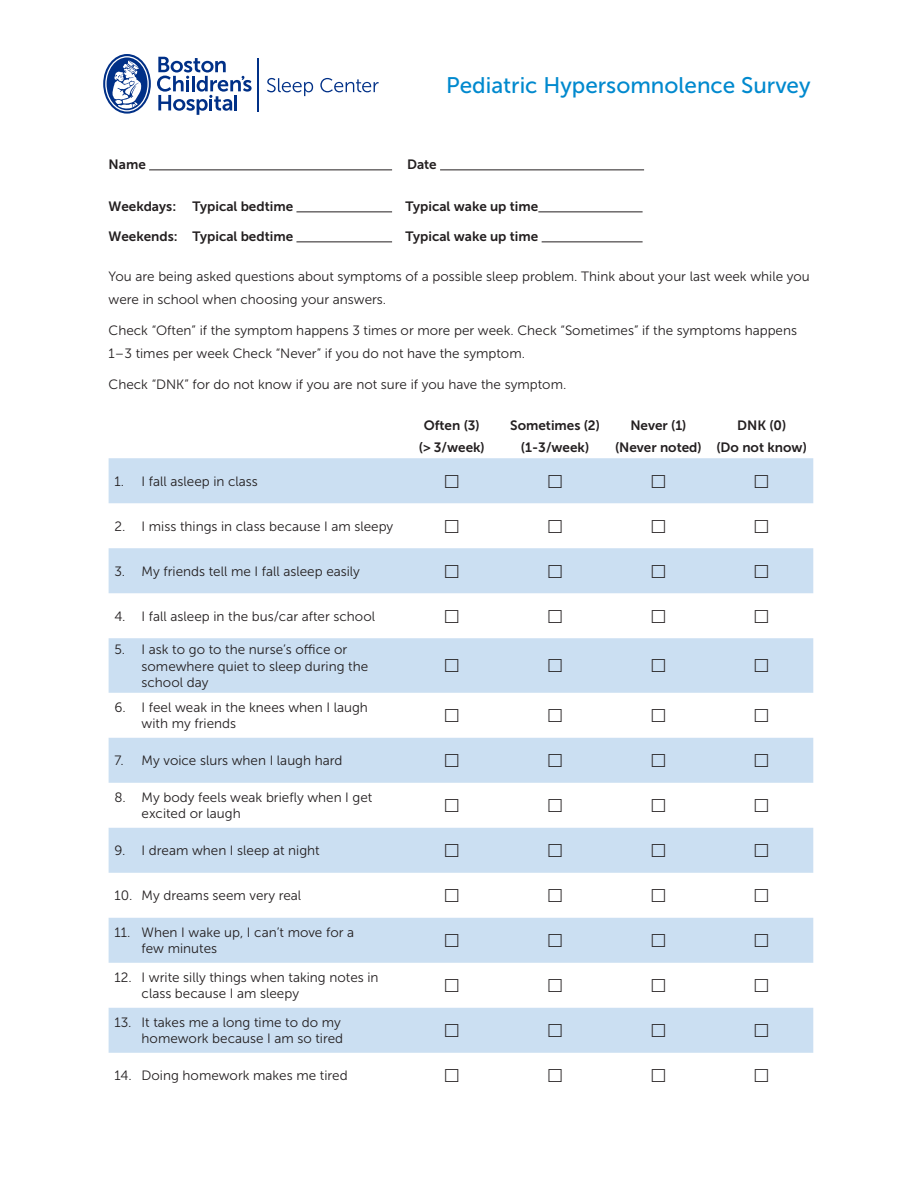
<style>
.page{position:relative;width:918px;height:1188px;background:#fff}
.page>*{position:absolute;margin:0;border:0;box-sizing:border-box;transform-origin:0 0}
.t1{font:22.5px "Museo Sans 500";color:#0089ce}
.t2{font:13.5px/16.2px "Museo Sans 300";color:#231f20}
.t3{font:13.5px "Museo Sans 700";color:#231f20}
</style>
<div class="page">
<hr style="left:149px;top:170px;width:243px;height:1px;background:#231f20">
<hr style="left:440px;top:170px;width:204px;height:1px;background:#231f20">
<hr style="left:296px;top:212px;width:96px;height:1px;background:#231f20">
<hr style="left:538px;top:212px;width:105px;height:1px;background:#231f20">
<hr style="left:296px;top:242px;width:96px;height:1px;background:#231f20">
<hr style="left:542px;top:242px;width:101px;height:1px;background:#231f20">
<svg style="left:109px;top:458px;width:704px;height:595px;fill:#cbdff2"></svg>
<svg style="left:103px;top:54px;width:48px;height:60px"></svg>
<svg style="left:105px;top:56px;width:44px;height:56px"></svg>
<svg style="left:157px;top:57px;width:95px;height:58px"></svg>
<svg style="left:267px;top:78px;width:46px;height:18px"></svg>
<svg style="left:320px;top:78px;width:59px;height:14px"></svg>
<hr style="left:258px;top:58px;width:1px;height:54px;background:#003087">
<svg style="left:445px;top:474px;width:13px;height:14px"></svg>
<svg style="left:549px;top:474px;width:13px;height:14px"></svg>
<svg style="left:652px;top:474px;width:13px;height:14px"></svg>
<svg style="left:755px;top:474px;width:13px;height:14px"></svg>
<svg style="left:445px;top:519px;width:13px;height:14px"></svg>
<svg style="left:549px;top:519px;width:13px;height:14px"></svg>
<svg style="left:652px;top:519px;width:13px;height:14px"></svg>
<svg style="left:755px;top:519px;width:13px;height:14px"></svg>
<svg style="left:445px;top:564px;width:13px;height:14px"></svg>
<svg style="left:549px;top:564px;width:13px;height:14px"></svg>
<svg style="left:652px;top:564px;width:13px;height:14px"></svg>
<svg style="left:755px;top:564px;width:13px;height:14px"></svg>
<svg style="left:445px;top:609px;width:13px;height:14px"></svg>
<svg style="left:549px;top:609px;width:13px;height:14px"></svg>
<svg style="left:652px;top:609px;width:13px;height:14px"></svg>
<svg style="left:755px;top:609px;width:13px;height:14px"></svg>
<svg style="left:445px;top:659px;width:13px;height:13px"></svg>
<svg style="left:549px;top:659px;width:13px;height:13px"></svg>
<svg style="left:652px;top:659px;width:13px;height:13px"></svg>
<svg style="left:755px;top:659px;width:13px;height:13px"></svg>
<svg style="left:445px;top:709px;width:13px;height:13px"></svg>
<svg style="left:549px;top:709px;width:13px;height:13px"></svg>
<svg style="left:652px;top:709px;width:13px;height:13px"></svg>
<svg style="left:755px;top:709px;width:13px;height:13px"></svg>
<svg style="left:445px;top:754px;width:13px;height:13px"></svg>
<svg style="left:549px;top:754px;width:13px;height:13px"></svg>
<svg style="left:652px;top:754px;width:13px;height:13px"></svg>
<svg style="left:755px;top:754px;width:13px;height:13px"></svg>
<svg style="left:445px;top:799px;width:13px;height:13px"></svg>
<svg style="left:549px;top:799px;width:13px;height:13px"></svg>
<svg style="left:652px;top:799px;width:13px;height:13px"></svg>
<svg style="left:755px;top:799px;width:13px;height:13px"></svg>
<svg style="left:445px;top:844px;width:13px;height:13px"></svg>
<svg style="left:549px;top:844px;width:13px;height:13px"></svg>
<svg style="left:652px;top:844px;width:13px;height:13px"></svg>
<svg style="left:755px;top:844px;width:13px;height:13px"></svg>
<svg style="left:445px;top:889px;width:13px;height:13px"></svg>
<svg style="left:549px;top:889px;width:13px;height:13px"></svg>
<svg style="left:652px;top:889px;width:13px;height:13px"></svg>
<svg style="left:755px;top:889px;width:13px;height:13px"></svg>
<svg style="left:445px;top:934px;width:13px;height:13px"></svg>
<svg style="left:549px;top:934px;width:13px;height:13px"></svg>
<svg style="left:652px;top:934px;width:13px;height:13px"></svg>
<svg style="left:755px;top:934px;width:13px;height:13px"></svg>
<svg style="left:445px;top:979px;width:13px;height:13px"></svg>
<svg style="left:549px;top:979px;width:13px;height:13px"></svg>
<svg style="left:652px;top:979px;width:13px;height:13px"></svg>
<svg style="left:755px;top:979px;width:13px;height:13px"></svg>
<svg style="left:445px;top:1024px;width:13px;height:13px"></svg>
<svg style="left:549px;top:1024px;width:13px;height:13px"></svg>
<svg style="left:652px;top:1024px;width:13px;height:13px"></svg>
<svg style="left:755px;top:1024px;width:13px;height:13px"></svg>
<p class="t1" style="left:446px;top:73px;width:366px">Pediatric Hypersomnolence Survey</p>
<p class="t3" style="left:109px;top:156px;width:39px">Name</p>
<p class="t3" style="left:407px;top:156px;width:31px">Date</p>
<p class="t3" style="left:109px;top:198px;width:186px">Weekdays: Typical bedtime</p>
<p class="t3" style="left:406px;top:198px;width:134px">Typical wake up time</p>
<p class="t3" style="left:109px;top:228px;width:186px">Weekends: Typical bedtime</p>
<p class="t3" style="left:406px;top:228px;width:134px">Typical wake up time</p>
<p class="t2" style="left:109px;top:265px;width:703px;line-height:22.5px">You are being asked questions about symptoms of a possible sleep problem. Think about your last week while you were in school when choosing your answers.</p>
<p class="t2" style="left:109px;top:319px;width:690px;line-height:22.5px">Check “Often” if the symptom happens 3 times or more per week. Check “Sometimes” if the symptoms happens<br>1–3 times per week Check “Never” if you do not have the symptom.</p>
<p class="t2" style="left:109px;top:376px;width:459px">Check “DNK” for do not know if you are not sure if you have the symptom.</p>
<p class="t3" style="left:424px;top:418px;width:57px">Often (3)</p>
<p class="t3" style="left:510px;top:418px;width:91px">Sometimes (2)</p>
<p class="t3" style="left:630px;top:418px;width:58px">Never (1)</p>
<p class="t3" style="left:737px;top:418px;width:51px">DNK (0)</p>
<p class="t3" style="left:419px;top:440px;width:67px">(&gt; 3/week)</p>
<p class="t3" style="left:521px;top:440px;width:70px">(1-3/week)</p>
<p class="t3" style="left:615px;top:440px;width:88px">(Never noted)</p>
<p class="t3" style="left:716px;top:440px;width:92px">(Do not know)</p>
<p class="t2" style="left:115px;top:473px;width:145px">1. I fall asleep in class</p>
<p class="t2" style="left:115px;top:518px;width:280px">2. I miss things in class because I am sleepy</p>
<p class="t2" style="left:115px;top:563px;width:247px">3. My friends tell me I fall asleep easily</p>
<p class="t2" style="left:115px;top:608px;width:262px">4. I fall asleep in the bus/car after school</p>
<p class="t2" style="left:142px;top:642px;width:228px;text-indent:-27px">5. I ask to go to the nurse’s office or somewhere quiet to sleep during the school day</p>
<p class="t2" style="left:142px;top:700px;width:228px;text-indent:-27px">6. I feel weak in the knees when I laugh with my friends</p>
<p class="t2" style="left:115px;top:753px;width:229px">7. My voice slurs when I laugh hard</p>
<p class="t2" style="left:142px;top:790px;width:232px;text-indent:-27px">8. My body feels weak briefly when I get excited or laugh</p>
<p class="t2" style="left:115px;top:843px;width:207px">9. I dream when I sleep at night</p>
<p class="t2" style="left:115px;top:888px;width:188px">10. My dreams seem very real</p>
<p class="t2" style="left:142px;top:925px;width:214px;text-indent:-27px">11. When I wake up, I can’t move for a few minutes</p>
<p class="t2" style="left:142px;top:970px;width:238px;text-indent:-27px">12. I write silly things when taking notes in class because I am sleepy</p>
<p class="t2" style="left:115px;top:1015px;width:230px;text-align:right">13. It takes me a long time to do my homework because I am so tired</p>
<p class="t2" style="left:115px;top:1068px;width:235px">14. Doing homework makes me tired</p>
</div>
